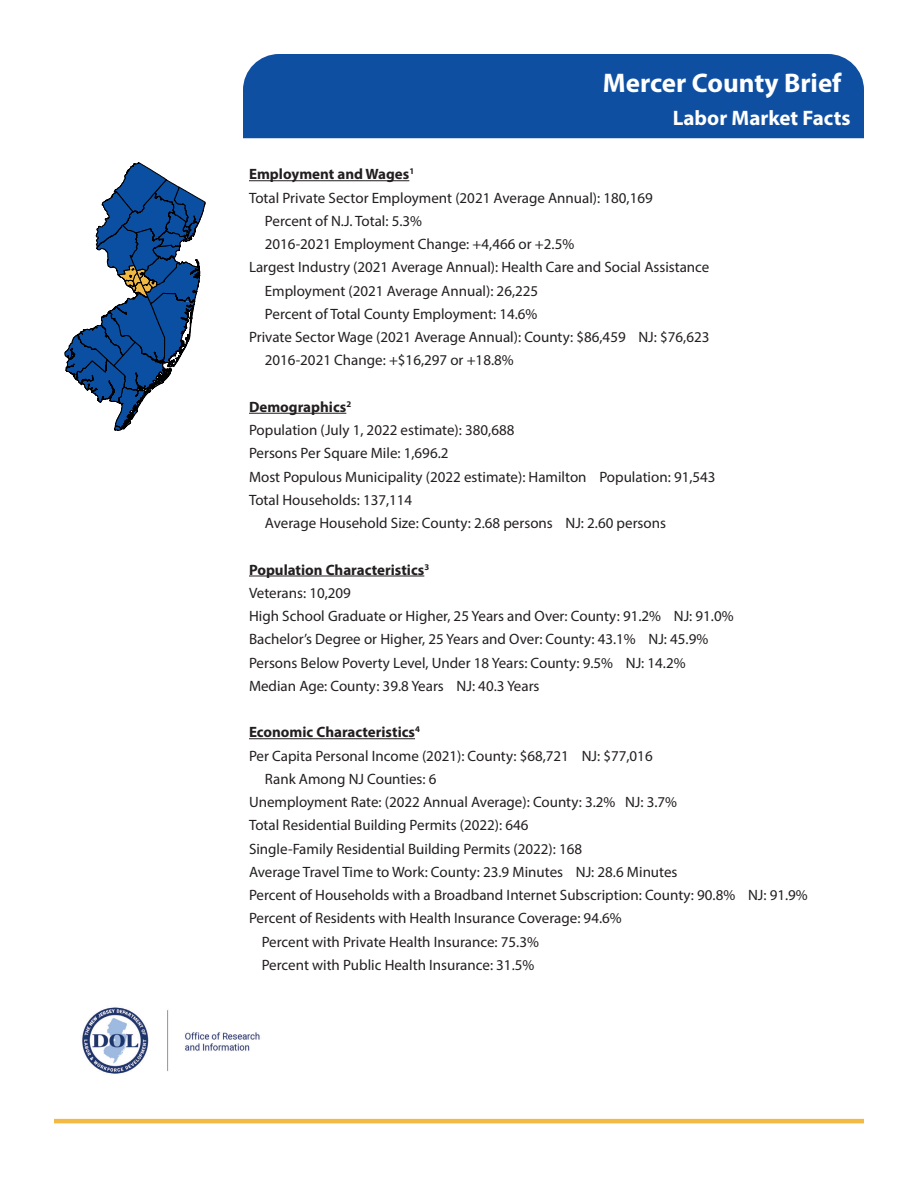
<style>
.page{position:relative;width:918px;height:1188px;background:#fff}
.page>*{position:absolute;margin:0;border:0;box-sizing:border-box;transform-origin:0 0}
.t1{font:700 27px "Myriad Pro";color:#fff}
.t2{font:700 21px "Myriad Pro";color:#fff}
.t3{font:15px "Myriad Pro";color:#231f20}
.t4{font:700 15px "Myriad Pro";color:#231f20}
</style>
<div class="page">
<div style="left:243px;top:54px;width:621px;height:84px;background:#0f4fa1"></div>
<hr style="left:54px;top:1119px;width:810px;height:4px;background:#f2ba43">
<img style="left:82px;top:1007px;width:178px;height:67px">
<hr style="left:249px;top:180px;width:160px;height:1px;background:#231f20">
<hr style="left:249px;top:413px;width:97px;height:1px;background:#231f20">
<hr style="left:249px;top:576px;width:175px;height:1px;background:#231f20">
<hr style="left:249px;top:738px;width:166px;height:1px;background:#231f20">
<svg style="left:64px;top:162px;width:142px;height:269px"></svg>
<h1 class="t1" style="left:603px;top:66px;width:240px">Mercer County Brief</h1>
<h2 class="t2" style="left:673px;top:104px;width:179px">Labor Market Facts</h2>
<p class="t4" style="left:249px;top:164px;width:167px">Employment and Wages<sup>1</sup></p>
<p class="t3" style="left:249px;top:188px;width:405px">Total Private Sector Employment (2021 Average Annual): 180,169</p>
<p class="t3" style="left:265px;top:211px;width:159px">Percent of N.J. Total: 5.3%</p>
<p class="t3" style="left:265px;top:235px;width:311px">2016-2021 Employment Change: +4,466 or +2.5%</p>
<p class="t3" style="left:249px;top:258px;width:462px">Largest Industry (2021 Average Annual): Health Care and Social Assistance</p>
<p class="t3" style="left:265px;top:281px;width:275px">Employment (2021 Average Annual): 26,225</p>
<p class="t3" style="left:265px;top:304px;width:274px">Percent of Total County Employment: 14.6%</p>
<p class="t3" style="left:249px;top:328px;width:462px">Private Sector Wage (2021 Average Annual): County: $86,459 NJ: $76,623</p>
<p class="t3" style="left:265px;top:351px;width:250px">2016-2021 Change: +$16,297 or +18.8%</p>
<p class="t4" style="left:249px;top:397px;width:104px">Demographics<sup>2</sup></p>
<p class="t3" style="left:249px;top:421px;width:267px">Population (July 1, 2022 estimate): 380,688</p>
<p class="t3" style="left:249px;top:444px;width:201px">Persons Per Square Mile: 1,696.2</p>
<p class="t3" style="left:249px;top:467px;width:468px">Most Populous Municipality (2022 estimate): Hamilton Population: 91,543</p>
<p class="t3" style="left:249px;top:490px;width:165px">Total Households: 137,114</p>
<p class="t3" style="left:265px;top:514px;width:403px">Average Household Size: County: 2.68 persons NJ: 2.60 persons</p>
<p class="t4" style="left:249px;top:560px;width:182px">Population Characteristics<sup>3</sup></p>
<p class="t3" style="left:249px;top:583px;width:103px">Veterans: 10,209</p>
<p class="t3" style="left:249px;top:607px;width:486px">High School Graduate or Higher, 25 Years and Over: County: 91.2% NJ: 91.0%</p>
<p class="t3" style="left:249px;top:630px;width:461px">Bachelor’s Degree or Higher, 25 Years and Over: County: 43.1% NJ: 45.9%</p>
<p class="t3" style="left:249px;top:653px;width:438px">Persons Below Poverty Level, Under 18 Years: County: 9.5% NJ: 14.2%</p>
<p class="t3" style="left:249px;top:676px;width:292px">Median Age: County: 39.8 Years NJ: 40.3 Years</p>
<p class="t4" style="left:249px;top:722px;width:172px">Economic Characteristics<sup>4</sup></p>
<p class="t3" style="left:249px;top:746px;width:405px">Per Capita Personal Income (2021): County: $68,721 NJ: $77,016</p>
<p class="t3" style="left:265px;top:769px;width:173px">Rank Among NJ Counties: 6</p>
<p class="t3" style="left:249px;top:793px;width:430px">Unemployment Rate: (2022 Annual Average): County: 3.2% NJ: 3.7%</p>
<p class="t3" style="left:249px;top:816px;width:281px">Total Residential Building Permits (2022): 646</p>
<p class="t3" style="left:249px;top:839px;width:335px">Single-Family Residential Building Permits (2022): 168</p>
<p class="t3" style="left:249px;top:862px;width:430px">Average Travel Time to Work: County: 23.9 Minutes NJ: 28.6 Minutes</p>
<p class="t3" style="left:249px;top:886px;width:560px">Percent of Households with a Broadband Internet Subscription: County: 90.8% NJ: 91.9%</p>
<p class="t3" style="left:249px;top:909px;width:374px">Percent of Residents with Health Insurance Coverage: 94.6%</p>
<p class="t3" style="left:262px;top:932px;width:279px">Percent with Private Health Insurance: 75.3%</p>
<p class="t3" style="left:262px;top:955px;width:274px">Percent with Public Health Insurance: 31.5%</p>
</div>
